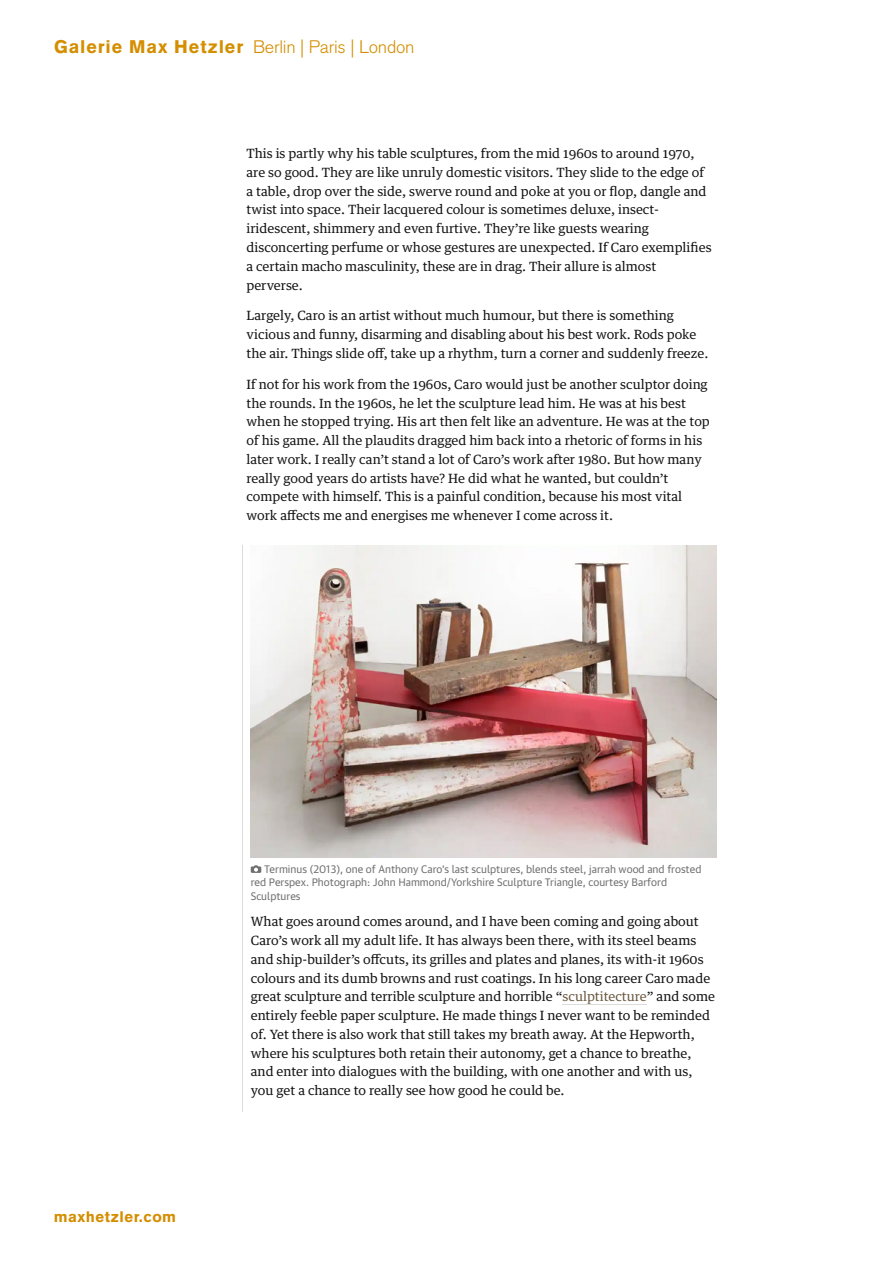
<style>
.page{position:relative;width:893px;height:1263px;background:#fff}
.page>*{position:absolute;margin:0;border:0;box-sizing:border-box;transform-origin:0 0}
.t1{font:18px "Akzidenz Grotesk BE Light Os F";letter-spacing:-.015em;color:#d48e00}
.t2{font:900 15px "Akzidenz Grotesk";letter-spacing:.03em;color:#d48e00}
.t3{font:12.75px/18.8px "Guardian Text Egyptian";color:#121212}
.t4{font:10.5px/13.5px "Guardian Text Sans";color:#707070}
.s1{font-family:"Akzidenz Grotesk";font-weight:900}
.s2{color:#6b5840}
</style>
<div class="page">
<hr style="left:242px;top:545px;width:1px;height:567px;background:#dcdcdc">
<hr style="left:563px;top:1004px;width:84px;height:1px;background:#dcdcdc">
<img style="left:251px;top:545px;width:466px;height:313px">
<svg style="left:251px;top:865px;width:10px;height:8px"></svg>
<h1 class="t1" style="left:54px;top:37px;width:362px"><span class="s1">Galerie Max Hetzler</span> Berlin | Paris | London</h1>
<p class="t3" style="left:246px;top:143px;width:467px">This is partly why his table sculptures, from the mid 1960s to around 1970, are so good. They are like unruly domestic visitors. They slide to the edge of a table, drop over the side, swerve round and poke at you or flop, dangle and twist into space. Their lacquered colour is sometimes deluxe, insect&shy;iridescent, shimmery and even furtive. They’re like guests wearing disconcerting perfume or whose gestures are unexpected. If Caro exemplifies a certain macho masculinity, these are in drag. Their allure is almost perverse.</p>
<p class="t3" style="left:246px;top:305px;width:463px">Largely, Caro is an artist without much humour, but there is something vicious and funny, disarming and disabling about his best work. Rods poke the air. Things slide off, take up a rhythm, turn a corner and suddenly freeze.</p>
<p class="t3" style="left:246px;top:373px;width:465px">If not for his work from the 1960s, Caro would just be another sculptor doing the rounds. In the 1960s, he let the sculpture lead him. He was at his best when he stopped trying. His art then felt like an adventure. He was at the top of his game. All the plaudits dragged him back into a rhetoric of forms in his later work. I really can’t stand a lot of Caro’s work after 1980. But how many really good years do artists have? He did what he wanted, but couldn’t compete with himself. This is a painful condition, because his most vital work affects me and energises me whenever I come across it.</p>
<p class="t2" style="left:54px;top:1207px;width:124px">maxhetzler.com</p>
<p class="t4" style="left:251px;top:861px;width:452px;text-indent:14px">Terminus (2013), one of Anthony Caro’s last sculptures, blends steel, jarrah wood and frosted red Perspex. Photograph: John Hammond/Yorkshire Sculpture Triangle, courtesy Barford<br>Sculptures</p>
<p class="t3" style="left:251px;top:911px;width:466px">What goes around comes around, and I have been coming and going about Caro’s work all my adult life. It has always been there, with its steel beams and ship-builder’s offcuts, its grilles and plates and planes, its with-it 1960s colours and its dumb browns and rust coatings. In his long career Caro made great sculpture and terrible sculpture and horrible “<span class="s2">sculptitecture</span>” and some entirely feeble paper sculpture. He made things I never want to be reminded of. Yet there is also work that still takes my breath away. At the Hepworth, where his sculptures both retain their autonomy, get a chance to breathe, and enter into dialogues with the building, with one another and with us, you get a chance to really see how good he could be.</p>
</div>
